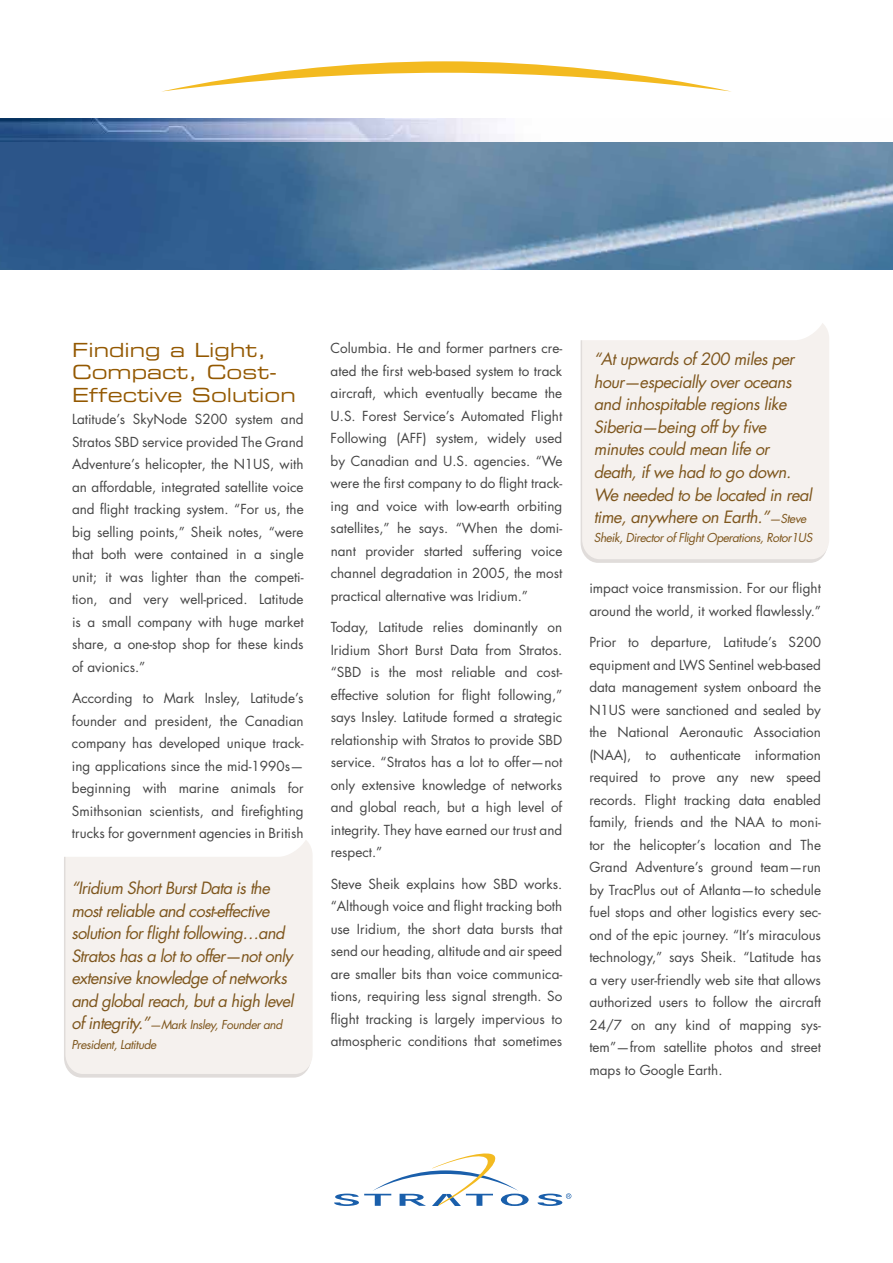
<style>
.page{position:relative;width:893px;height:1263px;background:#fff}
.page>*{position:absolute;margin:0;border:0;box-sizing:border-box;transform-origin:0 0}
.t1{font:19.5px/22.5px "Eurostile LT Std Ex 2";color:#935800}
.t2{font:italic 16.5px/22.5px "Futura Std";letter-spacing:-.03em;color:#7e561d}
.t3{font:13.5px/22.5px "Futura Std";color:#454545;text-align:justify}
.t4{font:italic 12px/19.5px "Futura Std";letter-spacing:-.04em;color:#7e561d}
.s1{font-size:16.5px}
.s2{font-size:12px}
</style>
<div class="page">
<svg style="left:538px;top:1193px;width:33px;height:13px"></svg>
<svg style="left:334px;top:1153px;width:195px;height:53px"></svg>
<svg style="left:162px;top:61px;width:569px;height:31px"></svg>
<div style="left:65px;top:857px;width:248px;height:217px;background:#f5f1ee"></div>
<svg style="left:282px;top:840px;width:31px;height:17px"></svg>
<img style="left:0;top:118px;width:893px;height:151px">
<svg style="left:581px;top:340px;width:239px;height:223px"></svg>
<div style="left:582px;top:340px;width:247px;height:219px;background:#f5f1ee"></div>
<svg style="left:801px;top:323px;width:28px;height:17px"></svg>
<h1 class="t1" style="left:72px;top:338px;width:225px">Finding a Light,<br>Compact, Cost-<br>Effective Solution</h1>
<p class="t3" style="left:72px;top:408px;width:233px">Latitude’s SkyNode S200 system and Stratos SBD service provided The Grand Adventure’s helicopter, the N1US, with an affordable, integrated satellite voice and flight tracking system. “For us, the big selling points,” Sheik notes, “were that both were contained in a single unit; it was lighter than the competi&shy;tion, and very well-priced. Latitude is a small company with huge market share, a one-stop shop for these kinds of avionics.”</p>
<p class="t3" style="left:72px;top:687px;width:233px">According to Mark Insley, Latitude’s founder and president, the Canadian company has developed unique track&shy;ing applications since the mid-1990s— beginning with marine animals for Smithsonian scientists, and firefighting trucks for government agencies in British</p>
<p class="t2" style="left:71px;top:877px;width:224px">“Iridium Short Burst Data is the most reliable and cost-effective solution for flight following…and Stratos has a lot to offer—not only extensive knowledge of networks and global reach, but a high level</p>
<p class="t4" style="left:71px;top:1015px;width:212px"><span class="s1">of integrity.”</span>—Mark Insley, Founder and<br>President, Latitude</p>
<p class="t3" style="left:331px;top:337px;width:233px">Columbia. He and former partners cre&shy;ated the first web-based system to track aircraft, which eventually became the U.S. Forest Service’s Automated Flight Following (AFF) system, widely used by Canadian and U.S. agencies. “We were the first company to do flight track&shy;ing and voice with low-earth orbiting satellites,” he says. “When the domi&shy;nant provider started suffering voice channel degradation in 2005, the most practical alternative was Iridium.”</p>
<p class="t3" style="left:331px;top:616px;width:233px">Today, Latitude relies dominantly on Iridium Short Burst Data from Stratos. “SBD is the most reliable and cost&shy;effective solution for flight following,” says Insley. Latitude formed a strategic relationship with Stratos to provide SBD service. “Stratos has a lot to offer—not only extensive knowledge of networks and global reach, but a high level of integrity. They have earned our trust and respect.”</p>
<p class="t3" style="left:331px;top:873px;width:233px">Steve Sheik explains how SBD works. “Although voice and flight tracking both use Iridium, the short data bursts that send our heading, altitude and air speed are smaller bits than voice communica&shy;tions, requiring less signal strength. So flight tracking is largely impervious to atmospheric conditions that sometimes</p>
<p class="t2" style="left:594px;top:348px;width:220px">“At upwards of 200 miles per hour—especially over oceans and inhospitable regions like<br>Siberia—being off by five minutes could mean life or death, if we had to go down.<br>We needed to be located in real time, anywhere on Earth.”<span class="s2">—Steve</span></p>
<p class="t4" style="left:594px;top:528px;width:220px">Sheik, Director of Flight Operations, Rotor1US</p>
<p class="t3" style="left:589px;top:577px;width:233px">impact voice transmission. For our flight around the world, it worked flawlessly.”</p>
<p class="t3" style="left:589px;top:631px;width:233px">Prior to departure, Latitude’s S200 equipment and LWS Sentinel web-based data management system onboard the N1US were sanctioned and sealed by the National Aeronautic Association (NAA), to authenticate information required to prove any new speed records. Flight tracking data enabled family, friends and the NAA to moni&shy;tor the helicopter’s location and The Grand Adventure’s ground team—run by TracPlus out of Atlanta—to schedule fuel stops and other logistics every sec&shy;ond of the epic journey. “It’s miraculous technology,” says Sheik. “Latitude has a very user-friendly web site that allows authorized users to follow the aircraft 24/7 on any kind of mapping sys&shy;tem”—from satellite photos and street maps to Google Earth.</p>
</div>
